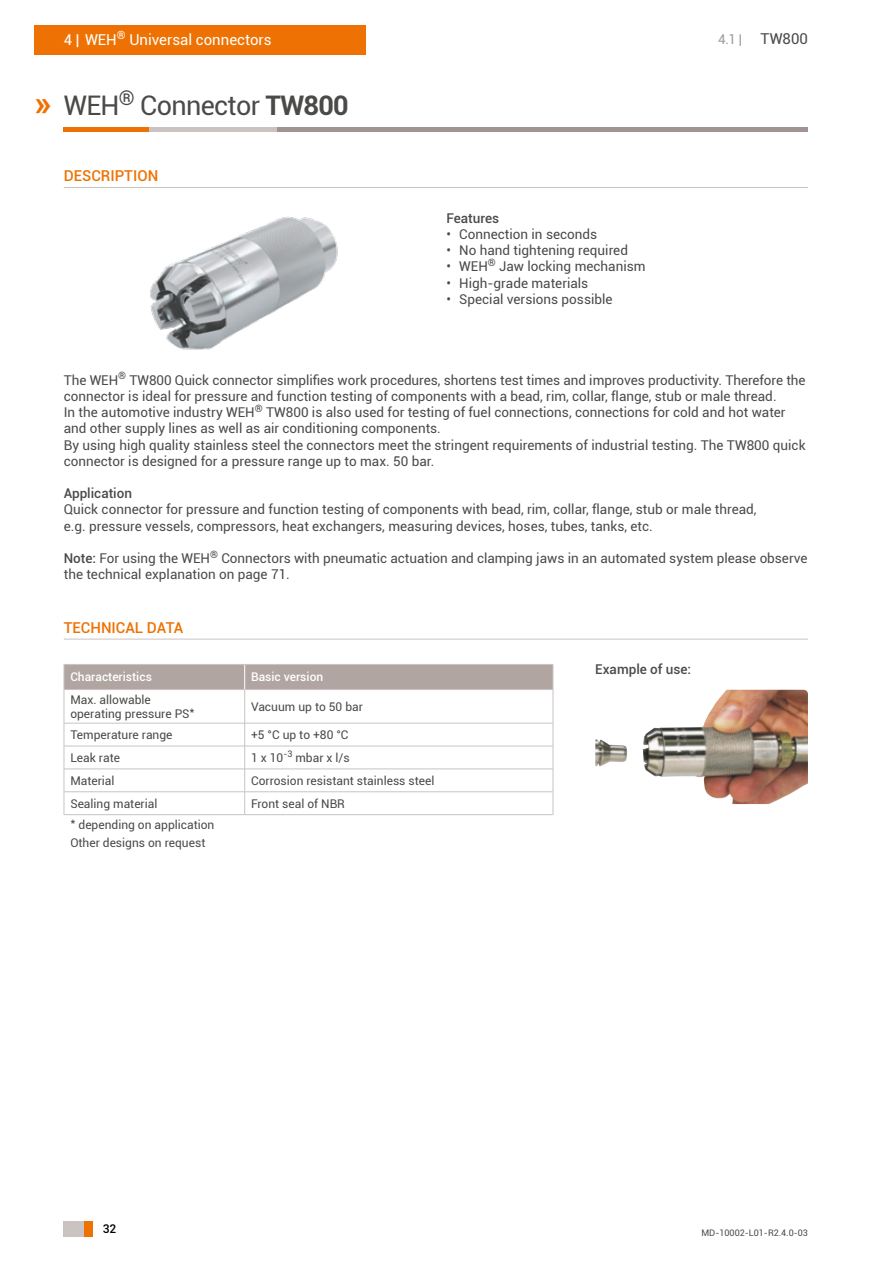
<style>
.page{position:relative;width:893px;height:1263px;background:#fff}
.page>*{position:absolute;margin:0;border:0;box-sizing:border-box;transform-origin:0 0}
.t1{font:700 36px "Roboto";color:#ee7203}
.t2{font:27px "Roboto";letter-spacing:-.025em;color:#4a4a49}
.t3{font:15px "Roboto";color:#fff}
.t4{font:500 15px "Roboto";color:#ee7203}
.t5{font:15px "Roboto";color:#4a4a49}
.t6{font:13.5px/16.2px "Roboto";color:#4a4a49}
.t7{font:500 13.5px "Roboto";color:#4a4a49}
.t8{font:12px/14.4px "Roboto";color:#4a4a49}
.t9{font:500 12px "Roboto";color:#fff}
.t10{font:500 12px "Roboto";color:#000}
.t11{font:9px "Roboto";color:#4a4a49}
.s1{font-size:13.5px;color:#9d9d9c}
.s2{font-weight:700}
.s3{font-weight:500}
</style>
<div class="page">
<div style="left:34px;top:26px;width:332px;height:29px;background:#ee7203"></div>
<hr style="left:276px;top:128px;width:532px;height:4px;background:#9f9491">
<hr style="left:149px;top:128px;width:127px;height:4px;background:#cac3c2">
<hr style="left:64px;top:128px;width:85px;height:4px;background:#ee7203">
<div style="left:64px;top:1221px;width:21px;height:15px;background:#cac3c2"></div>
<div style="left:84px;top:1221px;width:9px;height:15px;background:#ee7203"></div>
<hr style="left:64px;top:639px;width:744px;height:1px;background:#cac3c2">
<hr style="left:64px;top:689px;width:180px;height:1px;background:#cac3c2">
<div style="left:64px;top:664px;width:490px;height:25px;background:#b1a5a1"></div>
<hr style="left:245px;top:689px;width:308px;height:1px;background:#cac3c2">
<hr style="left:64px;top:723px;width:180px;height:1px;background:#cac3c2">
<hr style="left:64px;top:689px;width:1px;height:34px;background:#cac3c2">
<hr style="left:244px;top:689px;width:1px;height:34px;background:#cac3c2">
<hr style="left:64px;top:746px;width:180px;height:1px;background:#cac3c2">
<hr style="left:553px;top:689px;width:1px;height:34px;background:#cac3c2">
<hr style="left:245px;top:723px;width:308px;height:1px;background:#cac3c2">
<hr style="left:245px;top:746px;width:308px;height:1px;background:#cac3c2">
<hr style="left:245px;top:769px;width:308px;height:1px;background:#cac3c2">
<hr style="left:64px;top:791px;width:180px;height:1px;background:#cac3c2">
<hr style="left:64px;top:769px;width:180px;height:1px;background:#cac3c2">
<hr style="left:245px;top:791px;width:308px;height:1px;background:#cac3c2">
<svg style="left:553px;top:723px;width:1px;height:92px"></svg>
<svg style="left:64px;top:723px;width:1px;height:91px"></svg>
<svg style="left:244px;top:723px;width:1px;height:92px"></svg>
<hr style="left:64px;top:814px;width:180px;height:1px;background:#cac3c2">
<hr style="left:245px;top:814px;width:308px;height:1px;background:#cac3c2">
<hr style="left:64px;top:187px;width:744px;height:1px;background:#cac3c2">
<img style="left:595px;top:690px;width:213px;height:114px">
<img style="left:150px;top:217px;width:188px;height:133px">
<p class="t3" style="left:64px;top:29px;width:209px">4 | WEH<sup>®</sup> Universal connectors</p>
<p class="t5" style="left:718px;top:28px;width:91px"><span class="s1">4.1 |</span> TW800</p>
<h1 class="t1" style="left:34px;top:77px;width:19px">»</h1>
<h2 class="t2" style="left:64px;top:87px;width:286px">WEH<sup>®</sup> Connector <span class="s2">TW800</span></h2>
<p class="t4" style="left:64px;top:165px;width:96px">DESCRIPTION</p>
<p class="t7" style="left:446px;top:208px;width:54px">Features</p>
<p class="t6" style="left:446px;top:226px;width:152px">• Connection in seconds</p>
<p class="t6" style="left:446px;top:242px;width:183px">• No hand tightening required</p>
<p class="t6" style="left:446px;top:258px;width:201px">• WEH<sup>®</sup> Jaw locking mechanism</p>
<p class="t6" style="left:446px;top:274px;width:143px">• High-grade materials</p>
<p class="t6" style="left:446px;top:290px;width:168px">• Special versions possible</p>
<p class="t6" style="left:64px;top:371px;width:743px">The WEH<sup>®</sup> TW800 Quick connector simplifies work procedures, shortens test times and improves productivity. Therefore the connector is ideal for pressure and function testing of components with a bead, rim, collar, flange, stub or male thread.<br>In the automotive industry WEH<sup>®</sup> TW800 is also used for testing of fuel connections, connections for cold and hot water and other supply lines as well as air conditioning components.<br>By using high quality stainless steel the connectors meet the stringent requirements of industrial testing. The TW800 quick connector is designed for a pressure range up to max. 50 bar.</p>
<p class="t7" style="left:64px;top:484px;width:70px">Application</p>
<p class="t6" style="left:64px;top:501px;width:694px">Quick connector for pressure and function testing of components with bead, rim, collar, flange, stub or male thread, e.g. pressure vessels, compressors, heat exchangers, measuring devices, hoses, tubes, tanks, etc.</p>
<p class="t6" style="left:64px;top:550px;width:745px"><span class="s3">Note:</span> For using the WEH<sup>®</sup> Connectors with pneumatic actuation and clamping jaws in an automated system please observe the technical explanation on page 71.</p>
<p class="t4" style="left:64px;top:617px;width:121px">TECHNICAL DATA</p>
<p class="t9" style="left:70px;top:669px;width:83px">Characteristics</p>
<p class="t9" style="left:251px;top:669px;width:74px">Basic version</p>
<p class="t8" style="left:70px;top:692px;width:126px">Max. allowable operating pressure PS*</p>
<p class="t8" style="left:251px;top:699px;width:113px">Vacuum up to 50 bar</p>
<p class="t8" style="left:70px;top:727px;width:104px">Temperature range</p>
<p class="t8" style="left:251px;top:727px;width:99px">+5 °C up to +80 °C</p>
<p class="t8" style="left:70px;top:750px;width:51px">Leak rate</p>
<p class="t8" style="left:251px;top:750px;width:100px">1 x 10<sup>-3</sup> mbar x l/s</p>
<p class="t8" style="left:70px;top:773px;width:46px">Material</p>
<p class="t8" style="left:251px;top:773px;width:185px">Corrosion resistant stainless steel</p>
<p class="t8" style="left:70px;top:796px;width:89px">Sealing material</p>
<p class="t8" style="left:251px;top:796px;width:95px">Front seal of NBR</p>
<p class="t8" style="left:70px;top:815px;width:146px;line-height:18px">* depending on application<br>Other designs on request</p>
<p class="t7" style="left:595px;top:660px;width:97px">Example of use:</p>
<p class="t10" style="left:103px;top:1220px;width:15px">32</p>
<p class="t11" style="left:701px;top:1226px;width:108px">MD-10002-L01-R2.4.0-03</p>
</div>
